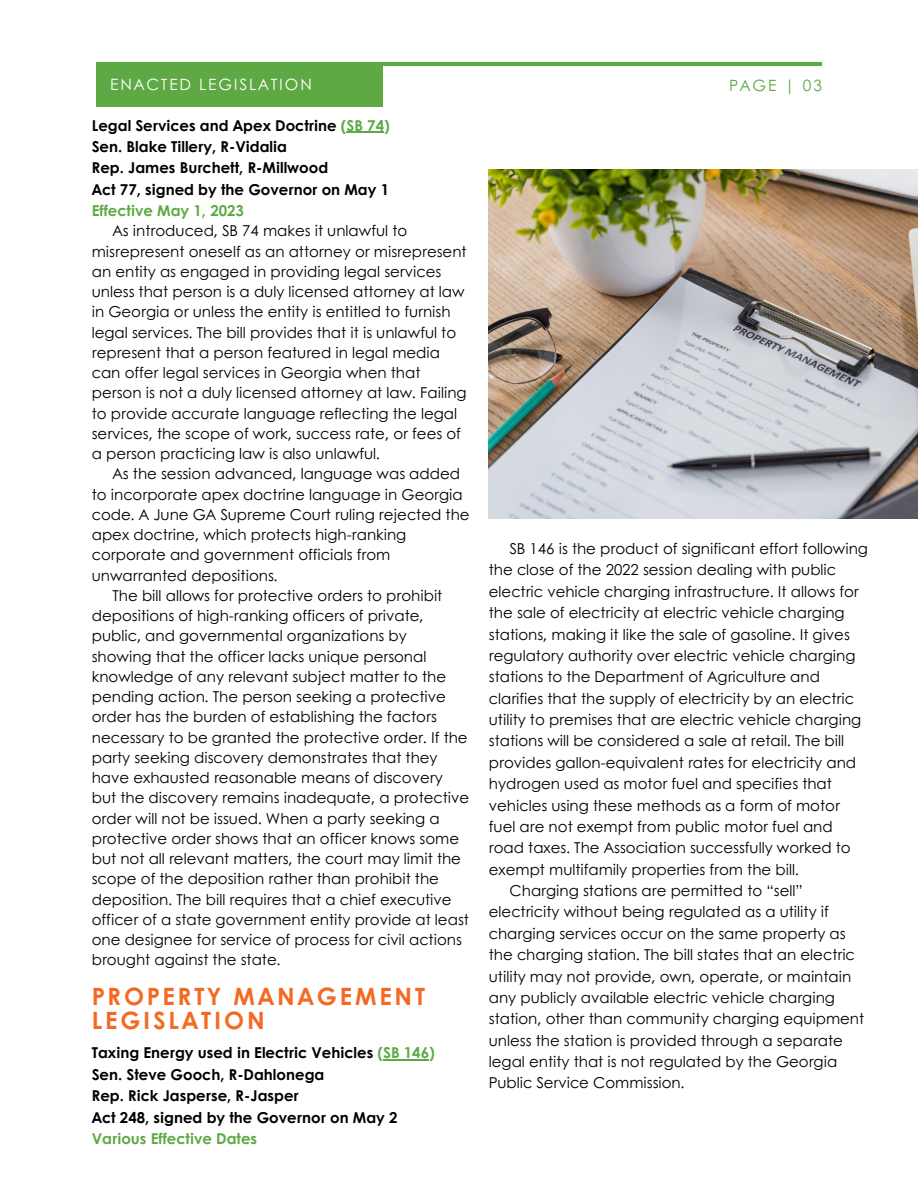
<style>
.page{position:relative;width:918px;height:1188px;background:#fff}
.page>*{position:absolute;margin:0;border:0;box-sizing:border-box;transform-origin:0 0}
.t1{font:700 23.85px/24.8px "Century Gothic";letter-spacing:.12em;color:#f46a24}
.t2{font:15.6px "Century Gothic";letter-spacing:.12em;color:#fff}
.t3{font:15.6px "Century Gothic";letter-spacing:.12em;color:#5ea944}
.t4{font:15px/20.2px "Century Gothic";color:#000}
.t5{font:700 15px "Century Gothic";color:#000}
.t6{font:700 15px "Century Gothic";color:#5ea944}
.s1{color:#5ea944}
</style>
<div class="page">
<img style="left:489px;top:169px;width:429px;height:350px">
<hr style="left:347px;top:132px;width:37px;height:1px;background:#5ea944">
<hr style="left:383px;top:1060px;width:46px;height:1px;background:#5ea944">
<hr style="left:96px;top:62px;width:726px;height:4px;background:#5ea944">
<div style="left:96px;top:62px;width:287px;height:44px;background:#5ea944"></div>
<p class="t2" style="left:110px;top:72px;width:203px">ENACTED LEGISLATION</p>
<p class="t3" style="left:729px;top:73px;width:94px">PAGE | 03</p>
<p class="t5" style="left:92px;top:114px;width:300px">Legal Services and Apex Doctrine <span class="s1">(SB 74)</span></p>
<p class="t5" style="left:92px;top:135px;width:197px">Sen. Blake Tillery, R-Vidalia</p>
<p class="t5" style="left:92px;top:157px;width:238px">Rep. James Burchett, R-Millwood</p>
<p class="t5" style="left:92px;top:178px;width:299px">Act 77, signed by the Governor on May 1</p>
<p class="t6" style="left:92px;top:199px;width:154px">Effective May 1, 2023</p>
<p class="t4" style="left:92px;top:220px;width:376px;text-indent:21px">As introduced, SB 74 makes it unlawful to misrepresent oneself as an attorney or misrepresent an entity as engaged in providing legal services unless that person is a duly licensed attorney at law in Georgia or unless the entity is entitled to furnish legal services. The bill provides that it is unlawful to represent that a person featured in legal media can offer legal services in Georgia when that person is not a duly licensed attorney at law. Failing to provide accurate language reflecting the legal services, the scope of work, success rate, or fees of a person practicing law is also unlawful.</p>
<p class="t4" style="left:92px;top:463px;width:379px;text-indent:21px">As the session advanced, language was added to incorporate apex doctrine language in Georgia code. A June GA Supreme Court ruling rejected the apex doctrine, which protects high-ranking corporate and government officials from unwarranted depositions.</p>
<p class="t4" style="left:92px;top:585px;width:379px;text-indent:21px">The bill allows for protective orders to prohibit depositions of high-ranking officers of private, public, and governmental organizations by showing that the officer lacks unique personal knowledge of any relevant subject matter to the pending action. The person seeking a protective order has the burden of establishing the factors necessary to be granted the protective order. If the party seeking discovery demonstrates that they have exhausted reasonable means of discovery but the discovery remains inadequate, a protective order will not be issued. When a party seeking a protective order shows that an officer knows some but not all relevant matters, the court may limit the scope of the deposition rather than prohibit the deposition. The bill requires that a chief executive officer of a state government entity provide at least one designee for service of process for civil actions brought against the state.</p>
<p class="t1" style="left:92px;top:983px;width:335px">PROPERTY MANAGEMENT<br>LEGISLATION</p>
<p class="t5" style="left:92px;top:1042px;width:345px">Taxing Energy used in Electric Vehicles <span class="s1">(SB 146)</span></p>
<p class="t5" style="left:92px;top:1063px;width:234px">Sen. Steve Gooch, R-Dahlonega</p>
<p class="t5" style="left:92px;top:1084px;width:209px">Rep. Rick Jasperse, R-Jasper</p>
<p class="t5" style="left:92px;top:1106px;width:307px">Act 248, signed by the Governor on May 2</p>
<p class="t6" style="left:92px;top:1127px;width:167px">Various Effective Dates</p>
<p class="t4" style="left:489px;top:537px;width:381px;line-height:21.3px;text-indent:21px">SB 146 is the product of significant effort following the close of the 2022 session dealing with public electric vehicle charging infrastructure. It allows for the sale of electricity at electric vehicle charging stations, making it like the sale of gasoline. It gives regulatory authority over electric vehicle charging stations to the Department of Agriculture and clarifies that the supply of electricity by an electric utility to premises that are electric vehicle charging stations will be considered a sale at retail. The bill provides gallon-equivalent rates for electricity and hydrogen used as motor fuel and specifies that vehicles using these methods as a form of motor fuel are not exempt from public motor fuel and road taxes. The Association successfully worked to exempt multifamily properties from the bill.</p>
<p class="t4" style="left:489px;top:879px;width:377px;line-height:21.3px;text-indent:21px">Charging stations are permitted to “sell” electricity without being regulated as a utility if charging services occur on the same property as the charging station. The bill states that an electric utility may not provide, own, operate, or maintain any publicly available electric vehicle charging station, other than community charging equipment unless the station is provided through a separate legal entity that is not regulated by the Georgia Public Service Commission.</p>
</div>
